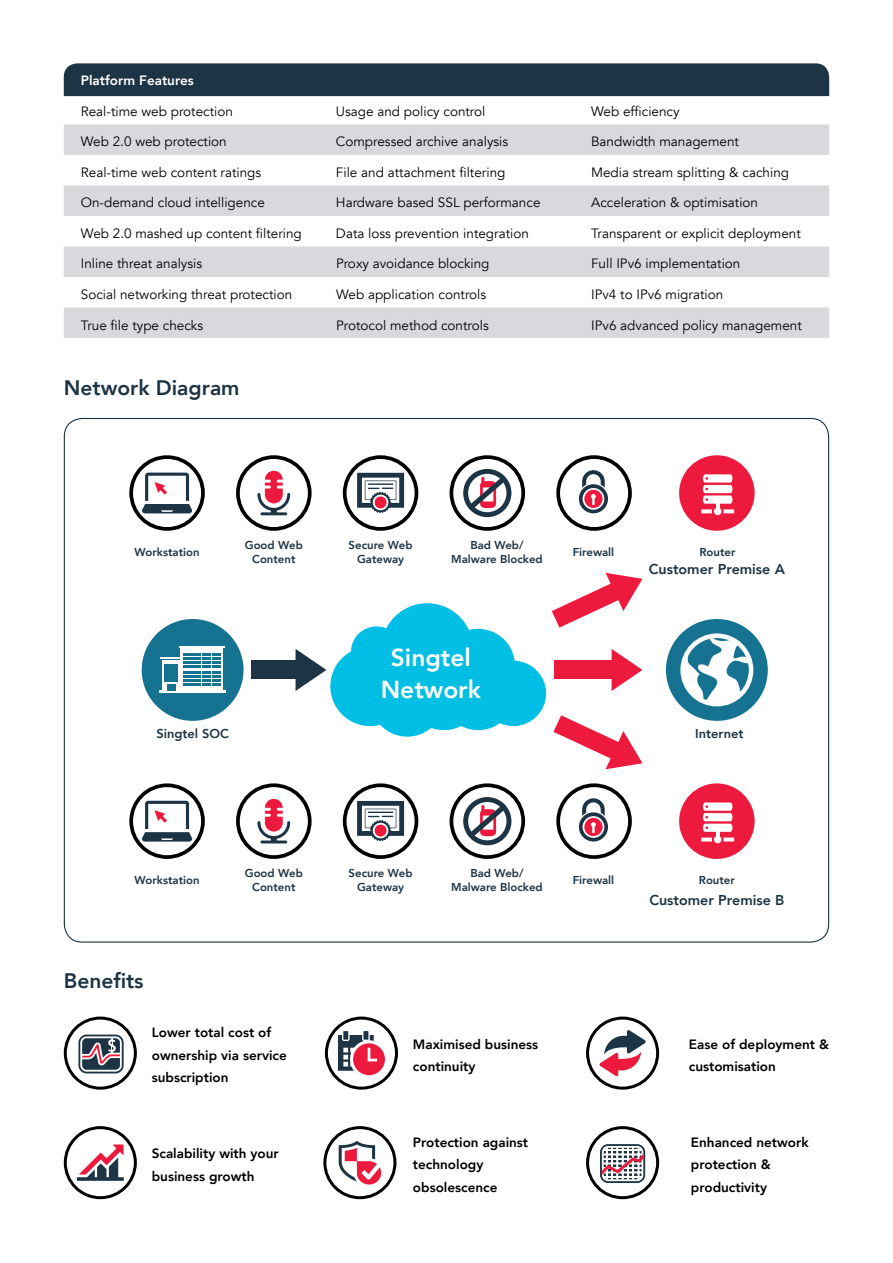
<style>
.page{position:relative;width:893px;height:1263px;background:#fff}
.page>*{position:absolute;margin:0;border:0;box-sizing:border-box;transform-origin:0 0}
.t1{font:800 24.45px/32.5px "Avenir";color:#fff;text-align:center}
.t2{font:800 21px "Avenir";color:#1d3444}
.t3{font:800 14.25px "Avenir";color:#1d3444}
.t4{font:13.5px "Avenir";color:#000}
.t5{font:800 13.5px/22.5px "Avenir";color:#000}
.t6{font:800 13.5px "Avenir";color:#fff}
.t7{font:800 12.9px "Avenir";color:#1d3444}
.t8{font:800 11.4px/13.6px "Avenir";color:#1d3444;text-align:center}
</style>
<div class="page">
<div style="left:64px;top:63px;width:765px;height:33px;background:#1d3444"></div>
<div style="left:64px;top:1016px;width:73px;height:74px;border:3px solid #000;border-radius:50%"></div>
<svg style="left:78px;top:1034px;width:46px;height:39px"></svg>
<div style="left:325px;top:1016px;width:73px;height:74px;border:3px solid #000;border-radius:50%"></div>
<div style="left:353px;top:1043px;width:32px;height:32px;background:#ed1a3d;border-radius:50%"></div>
<svg style="left:338px;top:1031px;width:39px;height:40px"></svg>
<svg style="left:599px;top:1030px;width:47px;height:46px"></svg>
<div style="left:586px;top:1016px;width:73px;height:74px;border:3px solid #000;border-radius:50%"></div>
<div style="left:64px;top:1126px;width:73px;height:73px;border:3px solid #000;border-radius:50%"></div>
<svg style="left:77px;top:1144px;width:47px;height:37px"></svg>
<div style="left:323px;top:1126px;width:73px;height:73px;border:3px solid #000;border-radius:50%"></div>
<svg style="left:339px;top:1141px;width:42px;height:43px"></svg>
<div style="left:586px;top:1126px;width:73px;height:73px;border:3px solid #000;border-radius:50%"></div>
<svg style="left:600px;top:1144px;width:45px;height:39px"></svg>
<svg style="left:64px;top:124px;width:765px;height:214px;fill:#d9d9dd"></svg>
<div style="left:679px;top:455px;width:76px;height:76px;background:#ed1a3d;border-radius:50%"></div>
<div style="left:714px;top:508px;width:7px;height:7px;background:#fff;border-radius:4px"></div>
<svg style="left:701px;top:474px;width:33px;height:39px"></svg>
<div style="left:679px;top:783px;width:76px;height:76px;background:#ed1a3d;border-radius:50%"></div>
<div style="left:714px;top:836px;width:7px;height:7px;background:#fff;border-radius:4px"></div>
<svg style="left:701px;top:802px;width:33px;height:39px"></svg>
<div style="left:556px;top:783px;width:76px;height:76px;border:4px solid #000;border-radius:50%"></div>
<div style="left:129px;top:783px;width:76px;height:76px;border:4px solid #000;border-radius:50%"></div>
<svg style="left:142px;top:801px;width:50px;height:40px"></svg>
<div style="left:236px;top:783px;width:76px;height:76px;border:4px solid #000;border-radius:50%"></div>
<svg style="left:257px;top:799px;width:33px;height:44px"></svg>
<div style="left:343px;top:783px;width:75px;height:76px;border:4px solid #000;border-radius:50%"></div>
<svg style="left:357px;top:801px;width:47px;height:40px"></svg>
<div style="left:450px;top:783px;width:75px;height:76px;border:4px solid #000;border-radius:50%"></div>
<svg style="left:463px;top:797px;width:48px;height:48px"></svg>
<svg style="left:579px;top:798px;width:29px;height:43px"></svg>
<div style="left:142px;top:619px;width:102px;height:102px;background:#157291;border-radius:50%"></div>
<hr style="left:159px;top:690px;width:67px;height:3px;background:#fff">
<div style="left:162px;top:660px;width:18px;height:30px;background:#fff"></div>
<div style="left:181px;top:648px;width:42px;height:42px;background:#fff"></div>
<hr style="left:179px;top:646px;width:45px;height:2px;background:#fff">
<div style="left:167px;top:684px;width:8px;height:6px;background:#157291"></div>
<svg style="left:161px;top:653px;width:59px;height:33px"></svg>
<div style="left:666px;top:619px;width:102px;height:102px;background:#157291;border-radius:50%"></div>
<svg style="left:680px;top:633px;width:73px;height:73px"></svg>
<div style="left:251px;top:661px;width:47px;height:18px;background:#1d3444"></div>
<svg style="left:296px;top:573px;width:346px;height:196px"></svg>
<div style="left:556px;top:455px;width:76px;height:76px;border:4px solid #000;border-radius:50%"></div>
<div style="left:129px;top:455px;width:76px;height:76px;border:4px solid #000;border-radius:50%"></div>
<svg style="left:142px;top:473px;width:50px;height:40px"></svg>
<div style="left:236px;top:455px;width:76px;height:76px;border:4px solid #000;border-radius:50%"></div>
<svg style="left:257px;top:471px;width:33px;height:44px"></svg>
<div style="left:343px;top:455px;width:75px;height:76px;border:4px solid #000;border-radius:50%"></div>
<svg style="left:357px;top:473px;width:47px;height:40px"></svg>
<div style="left:450px;top:455px;width:75px;height:76px;border:4px solid #000;border-radius:50%"></div>
<svg style="left:463px;top:469px;width:48px;height:48px"></svg>
<svg style="left:579px;top:470px;width:29px;height:43px"></svg>
<p class="t6" style="left:81px;top:70px;width:114px">Platform Features</p>
<p class="t4" style="left:81px;top:103px;width:154px">Real-time web protection</p>
<p class="t4" style="left:336px;top:103px;width:151px">Usage and policy control</p>
<p class="t4" style="left:591px;top:103px;width:90px">Web efficiency</p>
<p class="t4" style="left:81px;top:134px;width:148px">Web 2.0 web protection</p>
<p class="t4" style="left:336px;top:134px;width:174px">Compressed archive analysis</p>
<p class="t4" style="left:591px;top:134px;width:150px">Bandwidth management</p>
<p class="t4" style="left:81px;top:164px;width:182px">Real-time web content ratings</p>
<p class="t4" style="left:336px;top:164px;width:171px">File and attachment filtering</p>
<p class="t4" style="left:591px;top:164px;width:199px">Media stream splitting &amp; caching</p>
<p class="t4" style="left:81px;top:195px;width:186px">On-demand cloud intelligence</p>
<p class="t4" style="left:336px;top:195px;width:206px">Hardware based SSL performance</p>
<p class="t4" style="left:591px;top:195px;width:168px">Acceleration &amp; optimisation</p>
<p class="t4" style="left:81px;top:225px;width:223px">Web 2.0 mashed up content filtering</p>
<p class="t4" style="left:336px;top:225px;width:194px">Data loss prevention integration</p>
<p class="t4" style="left:591px;top:225px;width:211px">Transparent or explicit deployment</p>
<p class="t4" style="left:81px;top:256px;width:123px">Inline threat analysis</p>
<p class="t4" style="left:336px;top:256px;width:155px">Proxy avoidance blocking</p>
<p class="t4" style="left:591px;top:256px;width:151px">Full IPv6 implementation</p>
<p class="t4" style="left:81px;top:286px;width:213px">Social networking threat protection</p>
<p class="t4" style="left:336px;top:286px;width:152px">Web application controls</p>
<p class="t4" style="left:591px;top:286px;width:134px">IPv4 to IPv6 migration</p>
<p class="t4" style="left:81px;top:317px;width:124px">True file type checks</p>
<p class="t4" style="left:336px;top:317px;width:154px">Protocol method controls</p>
<p class="t4" style="left:591px;top:317px;width:212px">IPv6 advanced policy management</p>
<h2 class="t2" style="left:64px;top:372px;width:177px">Network Diagram</h2>
<p class="t8" style="left:245px;top:538px;width:60px">Good Web<br>Content</p>
<p class="t8" style="left:349px;top:538px;width:65px">Secure Web<br>Gateway</p>
<p class="t8" style="left:451px;top:538px;width:93px">Bad Web/<br>Malware Blocked</p>
<p class="t8" style="left:135px;top:545px;width:67px">Workstation</p>
<p class="t8" style="left:573px;top:545px;width:43px">Firewall</p>
<h1 class="t1" style="left:381px;top:641px;width:102px">Singtel<br>Network</h1>
<p class="t8" style="left:699px;top:545px;width:38px">Router</p>
<p class="t3" style="left:649px;top:558px;width:138px">Customer Premise A</p>
<p class="t7" style="left:156px;top:723px;width:74px">Singtel SOC</p>
<p class="t7" style="left:695px;top:723px;width:50px">Internet</p>
<p class="t8" style="left:245px;top:867px;width:60px">Good Web<br>Content</p>
<p class="t8" style="left:349px;top:867px;width:65px">Secure Web<br>Gateway</p>
<p class="t8" style="left:451px;top:867px;width:93px">Bad Web/<br>Malware Blocked</p>
<p class="t8" style="left:135px;top:873px;width:67px">Workstation</p>
<p class="t8" style="left:573px;top:873px;width:43px">Firewall</p>
<p class="t8" style="left:699px;top:873px;width:38px">Router</p>
<p class="t3" style="left:649px;top:889px;width:137px">Customer Premise B</p>
<h2 class="t2" style="left:64px;top:964px;width:81px">Benefits</h2>
<p class="t5" style="left:152px;top:1021px;width:137px">Lower total cost of ownership via service subscription</p>
<p class="t5" style="left:413px;top:1033px;width:127px">Maximised business continuity</p>
<p class="t5" style="left:689px;top:1033px;width:142px">Ease of deployment &amp; customisation</p>
<p class="t5" style="left:152px;top:1142px;width:129px">Scalability with your business growth</p>
<p class="t5" style="left:413px;top:1131px;width:117px">Protection against technology obsolescence</p>
<p class="t5" style="left:691px;top:1131px;width:119px">Enhanced network protection &amp; productivity</p>
</div>
